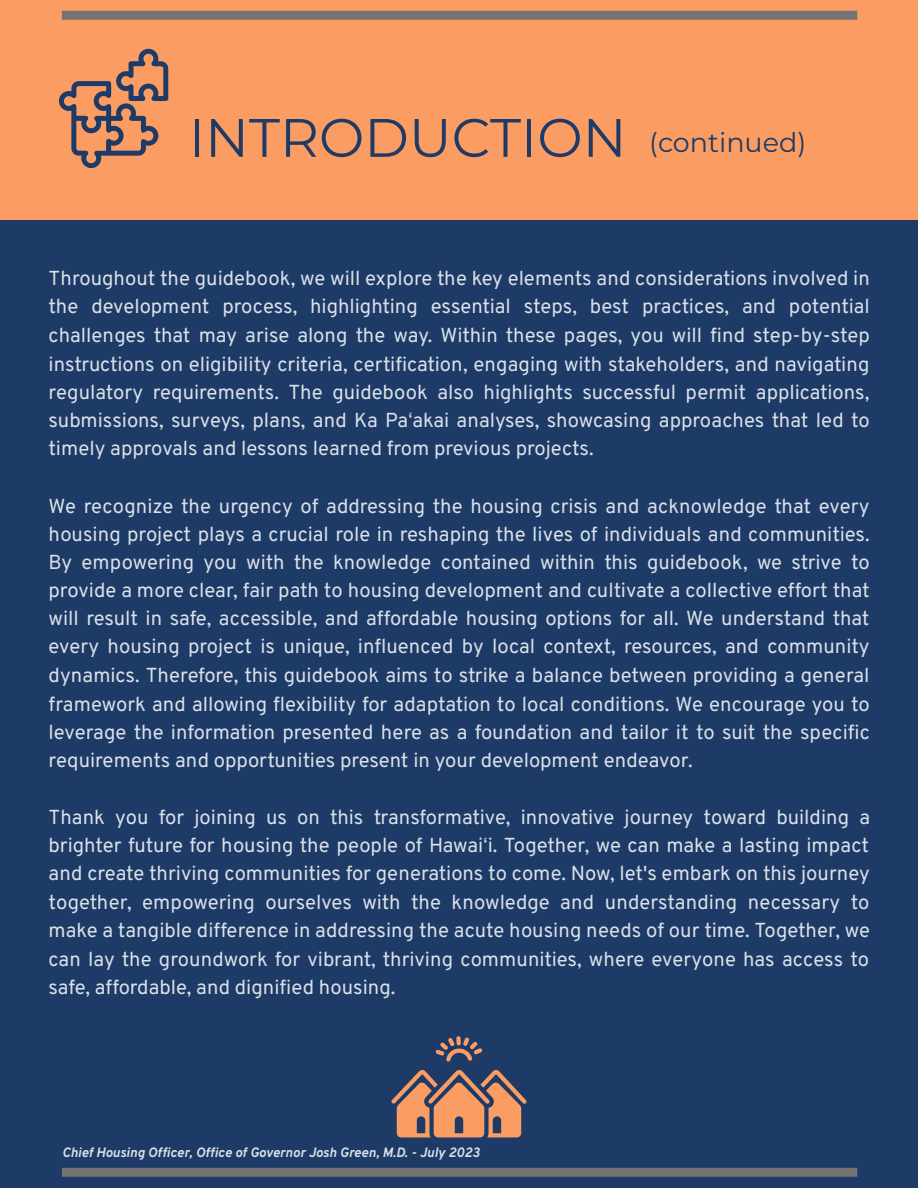
<style>
.page{position:relative;width:918px;height:1188px;background:#1d3b66}
.page>*{position:absolute;margin:0;border:0;box-sizing:border-box;transform-origin:0 0}
.t1{font:54px "Montserrat";color:#1d3b66}
.t2{font:20.25px/28.3px "Overpass";color:#dae0e8}
.t3{font:italic 700 13.5px "Overpass";color:#dae0e8}
.s1{font-size:27px}
.s2{font-family:"Helvetica"}
</style>
<div class="page">
<div style="left:0;top:0;width:918px;height:220px;background:#fb9d63"></div>
<div style="left:62px;top:1168px;width:795px;height:9px;background:#737373"></div>
<div style="left:62px;top:11px;width:795px;height:9px;background:#737373"></div>
<svg style="left:392px;top:1036px;width:135px;height:101px"></svg>
<svg style="left:59px;top:49px;width:109px;height:119px"></svg>
<h1 class="t1" style="left:189px;top:105px;width:619px">INTRODUCTION <span class="s1">(continued)</span></h1>
<p class="t2" style="left:49px;top:266px;width:823px">Throughout the guidebook, we will explore the key elements and considerations involved in</p>
<p class="t2" style="left:49px;top:294px;width:823px">the development process, highlighting essential steps, best practices, and potential</p>
<p class="t2" style="left:49px;top:322px;width:823px;line-height:29.2px">challenges that may arise along the way. Within these pages, you will find step-by-step instructions on eligibility criteria, certification, engaging with stakeholders, and navigating</p>
<p class="t2" style="left:49px;top:380px;width:823px;line-height:28.1px">regulatory requirements. The guidebook also highlights successful permit applications, submissions, surveys, plans, and Ka Pa<span class="s2">ʻ</span>akai analyses, showcasing approaches that led to</p>
<p class="t2" style="left:49px;top:436px;width:546px">timely approvals and lessons learned from previous projects.</p>
<p class="t2" style="left:49px;top:493px;width:822px;line-height:28.1px">We recognize the urgency of addressing the housing crisis and acknowledge that every housing project plays a crucial role in reshaping the lives of individuals and communities.</p>
<p class="t2" style="left:49px;top:550px;width:823px;line-height:28.1px">By empowering you with the knowledge contained within this guidebook, we strive to provide a more clear, fair path to housing development and cultivate a collective effort that</p>
<p class="t2" style="left:49px;top:606px;width:823px;text-align:justify">will result in safe, accessible, and affordable housing options for all. We understand that every housing project is unique, influenced by local context, resources, and community dynamics. Therefore, this guidebook aims to strike a balance between providing a general framework and allowing flexibility for adaptation to local conditions. We encourage you to leverage the information presented here as a foundation and tailor it to suit the specific requirements and opportunities present in your development endeavor.</p>
<p class="t2" style="left:49px;top:805px;width:823px;text-align:justify">Thank you for joining us on this transformative, innovative journey toward building a brighter future for housing the people of Hawai<span class="s2">ʻ</span>i. Together, we can make a lasting impact and create thriving communities for generations to come. Now, let's embark on this journey together, empowering ourselves with the knowledge and understanding necessary to make a tangible difference in addressing the acute housing needs of our time. Together, we can lay the groundwork for vibrant, thriving communities, where everyone has access to safe, affordable, and dignified housing.</p>
<p class="t3" style="left:62px;top:1145px;width:419px">Chief Housing Officer, Office of Governor Josh Green, M.D. - July 2023</p>
</div>
